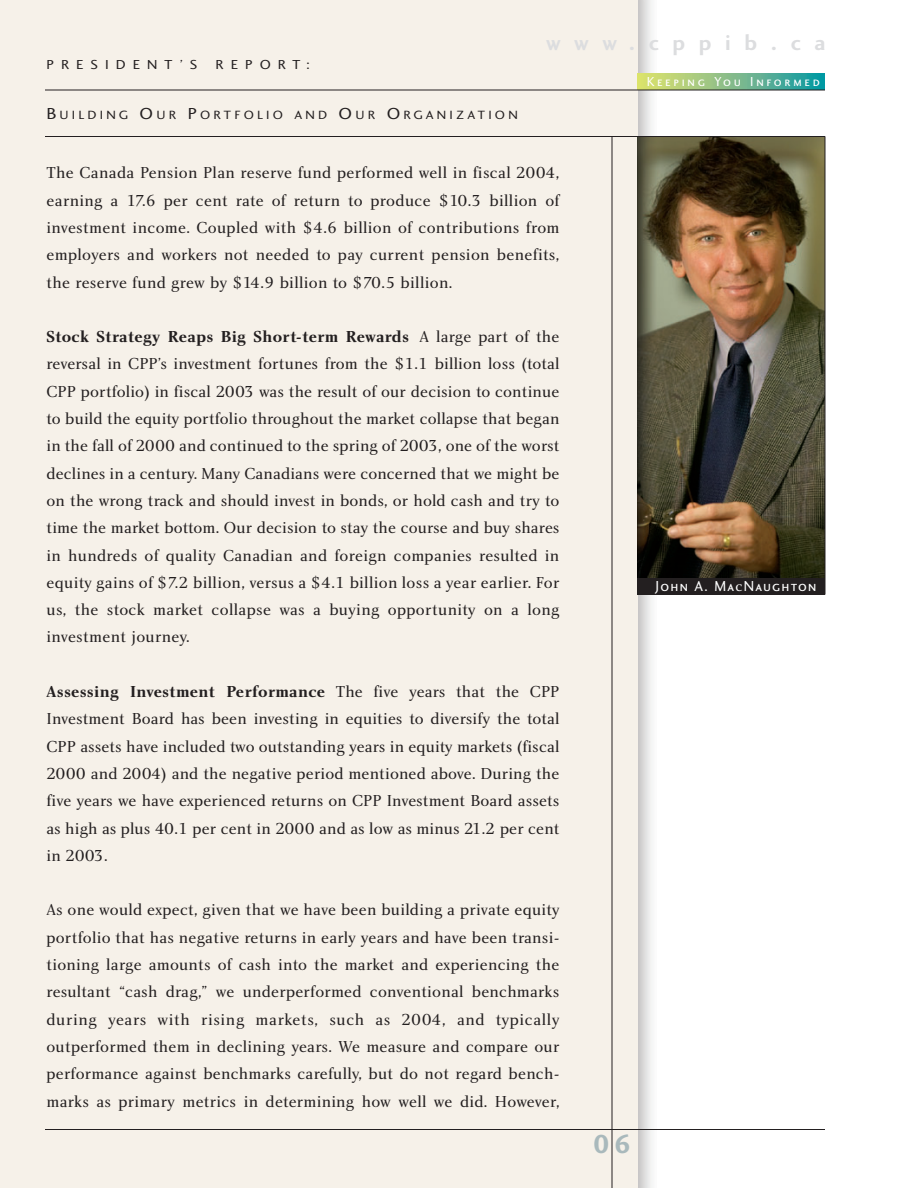
<style>
.page{position:relative;width:918px;height:1188px;background:#fff}
.page>*{position:absolute;margin:0;border:0;box-sizing:border-box;transform-origin:0 0}
.t1{font:27px "Charlotte Sans Bold Plain";color:#a9b9bc}
.t2{font:22.5px "Charlotte Sans Bold Plain";letter-spacing:.605em;color:#dcdddf}
.t3{font:16.5px/27.3px "Charlotte Book Plain";letter-spacing:.01em;color:#231f20;text-align:justify}
.t4{font:16.5px "Charlotte Bold Plain";letter-spacing:.02em;color:#231f20}
.t5{font:15px "Charlotte Sans Small Caps Plain";letter-spacing:.08em;color:#fff}
.t6{font:13.5px "Charlotte Sans Small Caps Plain";letter-spacing:.47em;color:#231f20;scale:1.1 1}
.t7{font:13.5px "Charlotte Sans Small Caps Plain";letter-spacing:.205em;color:#fff}
.t8{font:12.3px "Charlotte Sans Small Caps Plain";letter-spacing:.235em;color:#231f20;scale:1.1 1}
.s1{font-size:16.5px}
.s2{font-family:"Charlotte Book Plain"}
</style>
<div class="page">
<img style="left:638px;top:0;width:19px;height:1188px">
<div style="left:0;top:0;width:638px;height:1188px;background:#f6f1e9"></div>
<hr style="left:45px;top:1129px;width:780px;height:1px;background:#231f20">
<hr style="left:612px;top:136px;width:1px;height:1052px;background:#231f20">
<img style="left:638px;top:74px;width:187px;height:16px">
<hr style="left:45px;top:90px;width:780px;height:1px;background:#231f20">
<div style="left:638px;top:577px;width:187px;height:18px;background:#231f20"></div>
<img style="left:638px;top:137px;width:187px;height:441px">
<hr style="left:45px;top:136px;width:780px;height:1px;background:#231f20">
<hr style="left:825px;top:136px;width:1px;height:459px;background:#231f20">
<p class="t6" style="left:46px;top:57px;width:139px">PRESIDENT’S</p>
<p class="t6" style="left:216px;top:57px;width:87px">REPORT:</p>
<p class="t8" style="left:46px;top:108px;width:430px"><span class="s1">B</span>UILDING <span class="s1">O</span>UR <span class="s1">P</span>ORTFOLIO AND <span class="s1">O</span>UR <span class="s1">O</span>RGANIZATION</p>
<h2 class="t2" style="left:546px;top:34px;width:281px">www.cppib.ca</h2>
<p class="t7" style="left:647px;top:74px;width:174px">Keeping You Informed</p>
<p class="t3" style="left:46px;top:161px;width:515px">The Canada Pension Plan reserve fund performed well in fiscal 2004, earning a 17.6 per cent rate of return to produce $10.3 billion of investment income. Coupled with $4.6 billion of contributions from employers and workers not needed to pay current pension benefits, the reserve fund grew by $14.9 billion to $70.5 billion.</p>
<p class="t4" style="left:46px;top:331px;width:514px">Stock Strategy Reaps Big Short-term Rewards <span class="s2">A large part of the</span></p>
<p class="t3" style="left:46px;top:352px;width:515px">reversal in CPP’s investment fortunes from the $1.1 billion loss (total CPP portfolio) in fiscal 2003 was the result of our decision to continue to build the equity portfolio throughout the market collapse that began in the fall of 2000 and continued to the spring of 2003, one of the worst declines in a century. Many Canadians were concerned that we might be on the wrong track and should invest in bonds, or hold cash and try to time the market bottom. Our decision to stay the course and buy shares in hundreds of quality Canadian and foreign companies resulted in equity gains of $7.2 billion, versus a $4.1 billion loss a year earlier. For us, the stock market collapse was a buying opportunity on a long investment journey.</p>
<p class="t4" style="left:46px;top:686px;width:514px">Assessing Investment Performance <span class="s2">The five years that the CPP</span></p>
<p class="t3" style="left:46px;top:707px;width:515px">Investment Board has been investing in equities to diversify the total CPP assets have included two outstanding years in equity markets (fiscal 2000 and 2004) and the negative period mentioned above. During the five years we have experienced returns on CPP Investment Board assets as high as plus 40.1 per cent in 2000 and as low as minus 21.2 per cent in 2003.</p>
<p class="t3" style="left:46px;top:898px;width:515px">As one would expect, given that we have been building a private equity portfolio that has negative returns in early years and have been transi&shy;tioning large amounts of cash into the market and experiencing the resultant “cash drag,” we underperformed conventional benchmarks during years with rising markets, such as 2004, and typically outperformed them in declining years. We measure and compare our performance against benchmarks carefully, but do not regard bench&shy;marks as primary metrics in determining how well we did. However,</p>
<p class="t5" style="left:655px;top:577px;width:162px">John A. Ma<span class="s2">c</span>Naughton</p>
<h1 class="t1" style="left:593px;top:1135px;width:39px">06</h1>
</div>
